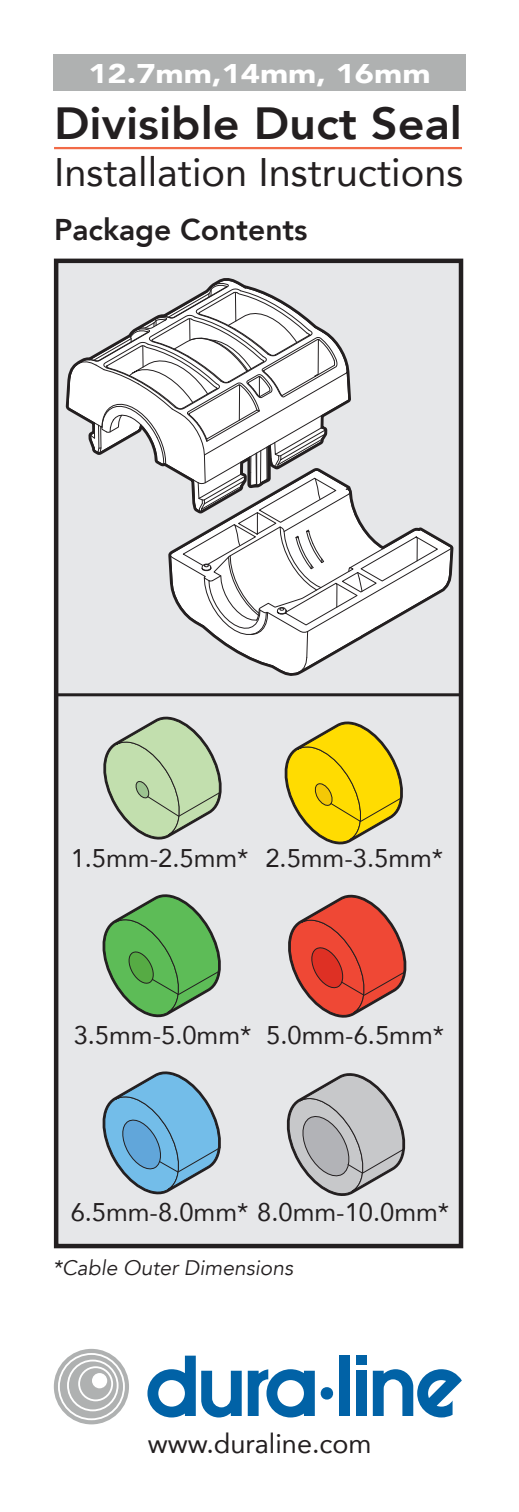
<style>
.page{position:relative;width:519px;height:1512px;background:#fff}
.page>*{position:absolute;margin:0;border:0;box-sizing:border-box;transform-origin:0 0}
.t1{font:800 45px "Avenir";color:#231f20;scale:1.04 1}
.t2{font:39.9px "Avenir";color:#231f20}
.t3{font:800 30px "Avenir";color:#231f20}
.t4{font:900 27px "Avenir";color:#fff;scale:1.2 1}
.t5{font:27px "Avenir";color:#231f20}
.t6{font:25.5px "Avenir";color:#231f20}
.t7{font:italic 21px "Avenir";color:#231f20}
</style>
<div class="page">
<hr style="left:54px;top:147px;width:407px;height:2px;background:#f26a47">
<div style="left:53px;top:54px;width:412px;height:37px;background:#afb1b1"></div>
<div style="left:56px;top:261px;width:404px;height:985px;background:#e6e7e9"></div>
<svg style="left:67px;top:258px;width:384px;height:416px"></svg>
<svg style="left:103px;top:716px;width:119px;height:124px"></svg>
<svg style="left:284px;top:721px;width:119px;height:124px"></svg>
<svg style="left:102px;top:894px;width:119px;height:124px"></svg>
<svg style="left:286px;top:1073px;width:120px;height:123px"></svg>
<svg style="left:288px;top:894px;width:119px;height:124px"></svg>
<svg style="left:102px;top:1071px;width:119px;height:124px"></svg>
<div style="left:54px;top:259px;width:409px;height:989px;border:4px solid #231f20"></div>
<hr style="left:56px;top:693px;width:404px;height:3px;background:#231f20">
<svg style="left:54px;top:1349px;width:75px;height:75px"></svg>
<div style="left:339px;top:1356px;width:10px;height:60px;background:#0162a6"></div>
<svg style="left:247px;top:1369px;width:67px;height:49px"></svg>
<div style="left:355px;top:1371px;width:11px;height:45px;background:#0162a6"></div>
<div style="left:355px;top:1356px;width:11px;height:9px;background:#0162a6"></div>
<svg style="left:320px;top:1387px;width:13px;height:13px"></svg>
<svg style="left:147px;top:1356px;width:94px;height:62px"></svg>
<svg style="left:372px;top:1369px;width:89px;height:49px"></svg>
<p class="t4" style="left:88px;top:50px;width:286px">12.7mm,14mm, 16mm</p>
<p class="t1" style="left:54px;top:88px;width:393px">Divisible Duct Seal</p>
<p class="t2" style="left:54px;top:141px;width:410px">Installation Instructions</p>
<p class="t3" style="left:54px;top:207px;width:255px">Package Contents</p>
<p class="t6" style="left:71px;top:837px;width:374px">1.5mm-2.5mm* 2.5mm-3.5mm*</p>
<p class="t6" style="left:74px;top:1015px;width:179px">3.5mm-5.0mm*</p>
<p class="t6" style="left:266px;top:1015px;width:179px">5.0mm-6.5mm*</p>
<p class="t6" style="left:71px;top:1192px;width:380px">6.5mm-8.0mm* 8.0mm-10.0mm*</p>
<p class="t7" style="left:53px;top:1256px;width:241px">*Cable Outer Dimensions</p>
<p class="t5" style="left:148px;top:1422px;width:225px">www.duraline.com</p>
</div>
